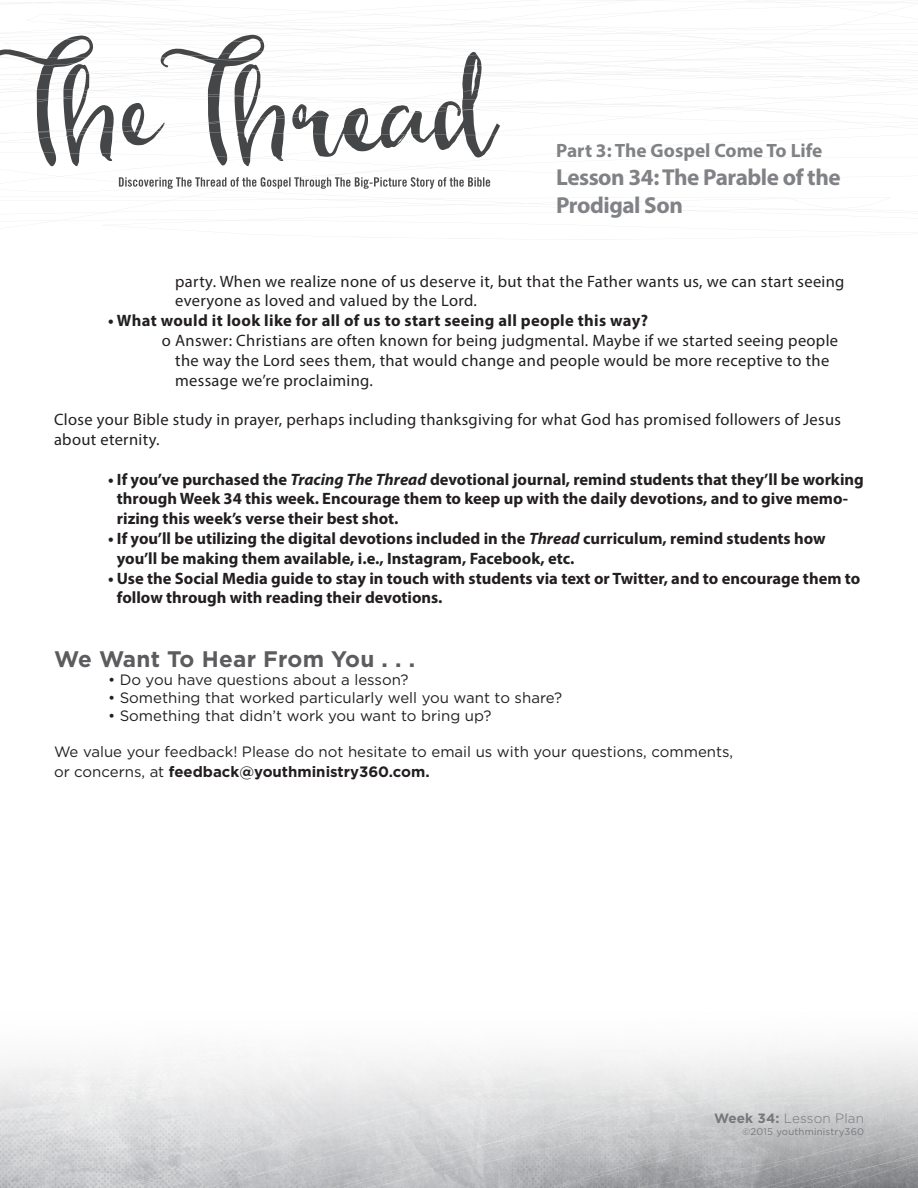
<style>
.page{position:relative;width:918px;height:1188px;background:#fff}
.page>*{position:absolute;margin:0;border:0;box-sizing:border-box;transform-origin:0 0}
.t1{font:700 23.1px/27.8px "Myriad Pro";letter-spacing:-.02em;color:#808285}
.t2{font:700 22.5px "Gotham";letter-spacing:.01em;color:#5c5c5f}
.t3{font:700 19.35px "Myriad Pro";color:#808285}
.t4{font:700 16.5px/19.8px "Myriad Pro";color:#231f20}
.t5{font:16.5px/19.8px "Myriad Pro";letter-spacing:.02em;color:#231f20}
.t6{font:700 16.5px "Myriad Pro";letter-spacing:.02em;color:#231f20}
.t7{font:15px "Gotham";color:#231f20}
.t8{font:700 15px "Gotham";color:#231f20}
.t9{font:300 13.5px "Gotham";letter-spacing:.01em;color:#76787b}
.t10{font:9.6px "Gotham";letter-spacing:.02em;color:#76787b}
.s1{font-style:italic}
.s2{font-weight:400}
.s3{font-weight:700}
</style>
<div class="page">
<svg style="left:0;top:0;width:918px;height:226px"></svg>
<svg style="left:119px;top:177px;width:371px;height:12px"></svg>
<svg style="left:0;top:1045px;width:918px;height:143px"></svg>
<p class="t3" style="left:556px;top:138px;width:268px">Part 3: The Gospel Come To Life</p>
<h1 class="t1" style="left:556px;top:163px;width:286px">Lesson 34: The Parable of the<br>Prodigal Son</h1>
<p class="t5" style="left:175px;top:271px;width:671px">party. When we realize none of us deserve it, but that the Father wants us, we can start seeing everyone as loved and valued by the Lord.</p>
<p class="t6" style="left:108px;top:310px;width:542px">• What would it look like for all of us to start seeing all people this way?</p>
<p class="t5" style="left:175px;top:330px;width:664px;text-indent:-13px">o Answer: Christians are often known for being judgmental. Maybe if we started seeing people the way the Lord sees them, that would change and people would be more receptive to the message we’re proclaiming.</p>
<p class="t5" style="left:54px;top:410px;width:789px">Close your Bible study in prayer, perhaps including thanksgiving for what God has promised followers of Jesus about eternity.</p>
<p class="t4" style="left:117px;top:469px;width:748px;text-indent:-9px">• If you’ve purchased the <span class="s1">Tracing The Thread</span> devotional journal, remind students that they’ll be working through Week 34 this week. Encourage them to keep up with the daily devotions, and to give memo&shy;rizing this week’s verse their best shot.</p>
<p class="t4" style="left:117px;top:528px;width:710px;text-indent:-9px">• If you’ll be utilizing the digital devotions included in the <span class="s1">Thread</span> curriculum, remind students how you’ll be making them available, i.e., Instagram, Facebook, etc.</p>
<p class="t4" style="left:117px;top:568px;width:745px;text-indent:-9px">• Use the Social Media guide to stay in touch with students via text or Twitter, and to encourage them to follow through with reading their devotions.</p>
<p class="t2" style="left:54px;top:644px;width:363px">We Want To Hear From You . . .</p>
<p class="t7" style="left:108px;top:670px;width:302px">• Do you have questions about a lesson?</p>
<p class="t7" style="left:108px;top:688px;width:456px">• Something that worked particularly well you want to share?</p>
<p class="t7" style="left:108px;top:706px;width:385px">• Something that didn’t work you want to bring up?</p>
<p class="t7" style="left:54px;top:742px;width:681px">We value your feedback! Please do not hesitate to email us with your questions, comments,</p>
<p class="t8" style="left:54px;top:762px;width:377px"><span class="s2">or concerns, at</span> feedback@youthministry360.com.</p>
<p class="t9" style="left:714px;top:1110px;width:151px"><span class="s3">Week 34:</span> Lesson Plan</p>
<p class="t10" style="left:742px;top:1126px;width:123px">©2015 youthministry360</p>
</div>
